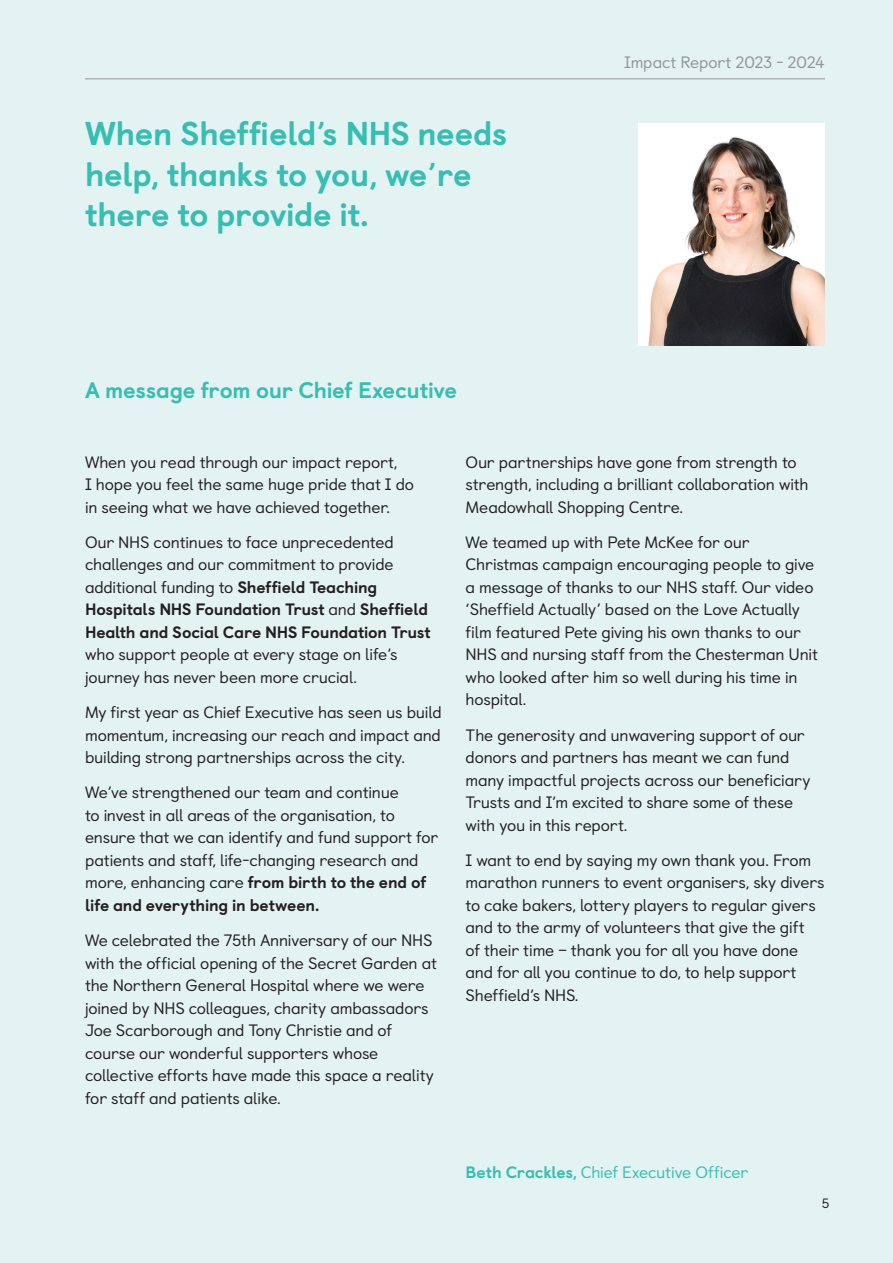
<style>
.page{position:relative;width:893px;height:1263px;background:#e3f3f1}
.page>*{position:absolute;margin:0;border:0;box-sizing:border-box;transform-origin:0 0}
.H2__sub-titles___large_quotes{font:800 33px/40.5px "Castledown";letter-spacing:-.015em;color:#36beb3}
.H3__small_quotes___sub_headers{font:800 22.5px "Castledown";letter-spacing:-.01em;color:#36beb3}
.Main_body_copy{font:16.5px/22.5px "Castledown";letter-spacing:-.01em;color:#231f20}
.Names___titles{font:16.5px "Castledown";letter-spacing:-.01em;color:#36beb3}
.t1{font:16.5px "Castledown";letter-spacing:-.01em;color:#939598}
.t2{font:13.5px "Castledown";color:#231f20}
.s1{font-weight:800}
</style>
<div class="page">
<hr style="left:0;top:0;width:1px;height:1263px;background:#36beb3">
<hr style="left:85px;top:79px;width:740px;height:1px;background:#939598">
<img style="left:639px;top:124px;width:186px;height:221px">
<p class="H2__sub-titles___large_quotes" style="left:85px;top:111px;width:424px">When Sheffield’s NHS needs help, thanks to you, we’re there to provide it.</p>
<p class="H3__small_quotes___sub_headers" style="left:85px;top:372px;width:374px">A message from our Chief Executive</p>
<p class="t1" style="left:624px;top:49px;width:202px">Impact Report 2023 - 2024</p>
<p class="Main_body_copy" style="left:85px;top:449px;width:330px">When you read through our impact report,<br>I hope you feel the same huge pride that I do in seeing what we have achieved together.</p>
<p class="Main_body_copy" style="left:85px;top:529px;width:347px">Our NHS continues to face unprecedented challenges and our commitment to provide additional funding to <span class="s1">Sheffield Teaching Hospitals NHS Foundation Trust</span> and <span class="s1">Sheffield Health and Social Care NHS Foundation Trust </span>who support people at every stage on life’s journey has never been more crucial.</p>
<p class="Main_body_copy" style="left:85px;top:700px;width:358px;text-align:justify">My first year as Chief Executive has seen us build momentum, increasing our reach and impact and building strong partnerships across the city.</p>
<p class="Main_body_copy" style="left:85px;top:780px;width:355px">We’ve strengthened our team and continue<br>to invest in all areas of the organisation, to ensure that we can identify and fund support for patients and staff, life-changing research and more, enhancing care <span class="s1">from birth to the end of life and everything in between.</span></p>
<p class="Main_body_copy" style="left:85px;top:928px;width:354px">We celebrated the 75th Anniversary of our NHS with the official opening of the Secret Garden at the Northern General Hospital where we were joined by NHS colleagues, charity ambassadors Joe Scarborough and Tony Christie and of course our wonderful supporters whose collective efforts have made this space a reality for staff and patients alike.</p>
<p class="Main_body_copy" style="left:466px;top:449px;width:345px">Our partnerships have gone from strength to strength, including a brilliant collaboration with<br>Meadowhall Shopping Centre.</p>
<p class="Main_body_copy" style="left:466px;top:529px;width:354px">We teamed up with Pete McKee for our Christmas campaign encouraging people to give a message of thanks to our NHS staff. Our video ‘Sheffield Actually’ based on the Love Actually film featured Pete giving his own thanks to our NHS and nursing staff from the Chesterman Unit who looked after him so well during his time in hospital.</p>
<p class="Main_body_copy" style="left:466px;top:722px;width:346px">The generosity and unwavering support of our donors and partners has meant we can fund many impactful projects across our beneficiary Trusts and I’m excited to share some of these with you in this report.</p>
<p class="Main_body_copy" style="left:466px;top:847px;width:361px">I want to end by saying my own thank you. From marathon runners to event organisers, sky divers to cake bakers, lottery players to regular givers and to the army of volunteers that give the gift<br>of their time – thank you for all you have done and for all you continue to do, to help support Sheffield’s NHS.</p>
<p class="Names___titles" style="left:466px;top:1159px;width:284px"><span class="s1">Beth Crackles,</span> Chief Executive Officer</p>
<p class="t2" style="left:822px;top:1193px;width:9px">5</p>
</div>
